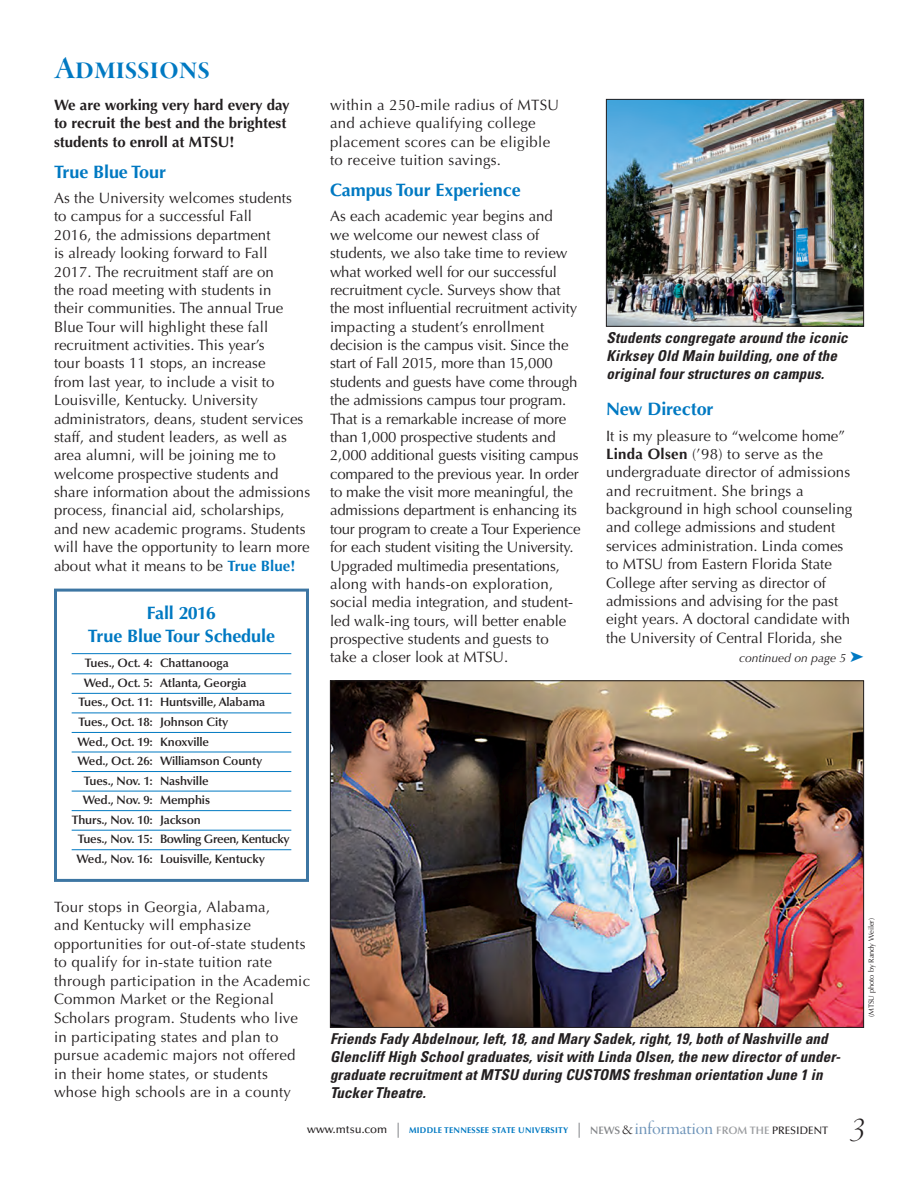
<style>
.page{position:relative;width:918px;height:1188px;background:#fff}
.page>*{position:absolute;margin:0;border:0;box-sizing:border-box;transform-origin:0 0}
.t1{font:36px "Garamond Premr Pro Lt It Disp";color:#231f20}
.t2{font:33px "Garamond Premr Pro Smbd Disp";letter-spacing:.005em;color:#0079c2}
.t3{font:700 18px/23px "Optima LT Std";letter-spacing:-.005em;color:#0079c2;text-align:center}
.t4{font:15px/18.5px "Optima LT Std";letter-spacing:.005em;color:#231f20}
.t5{font:italic 700 condensed 15px/18px "Univers";letter-spacing:.01em;color:#231f20}
.t6{font:700 15px/18.3px "Optima LT Std";color:#231f20}
.t7{font:600 12.15px "Optima LT Std";letter-spacing:-.01em;color:#231f20}
.t8{font:600 12.15px "Optima LT Std";letter-spacing:-.03em;color:#231f20}
.t9{font:italic 12px "Optima LT Std";color:#231f20}
.t10{font:700 8.4px "Optima LT Std";letter-spacing:.03em;color:#0079c2}
.t11{font:7.5px "Optima LT Std";letter-spacing:-.01em;color:#231f20}
.s1{font-weight:700;color:#0079c2}
.s2{font-weight:700}
.s3{color:#0079c2}
.s4{font-weight:500;font-size:11.4px;color:#231f20}
.s5{font-size:15px;color:#97999c}
.s6{font-weight:600;font-size:10.8px;color:#848689}
.s7{font-family:"Garamond Premr Pro Lt Disp";font-weight:400;font-size:15px;color:#231f20}
.s8{font-family:"Garamond Premr Pro Disp";font-weight:400;font-size:19.5px;color:#6e94b9}
.s9{font-weight:600;font-size:10.8px;color:#9b9da0}
.s10{font-weight:500;font-size:10.8px;color:#231f20}
</style>
<div class="page">
<hr style="left:72px;top:653px;width:219px;height:1px;background:#0079c2">
<hr style="left:72px;top:674px;width:219px;height:1px;background:#0079c2">
<hr style="left:72px;top:693px;width:219px;height:1px;background:#0079c2">
<hr style="left:72px;top:713px;width:219px;height:1px;background:#0079c2">
<hr style="left:72px;top:732px;width:219px;height:1px;background:#0079c2">
<hr style="left:72px;top:752px;width:219px;height:1px;background:#0079c2">
<hr style="left:72px;top:771px;width:219px;height:1px;background:#0079c2">
<hr style="left:72px;top:791px;width:219px;height:1px;background:#0079c2">
<hr style="left:72px;top:810px;width:219px;height:1px;background:#0079c2">
<hr style="left:72px;top:830px;width:219px;height:1px;background:#0079c2">
<hr style="left:72px;top:849px;width:219px;height:1px;background:#0079c2">
<div style="left:54px;top:589px;width:255px;height:293px;border:3px solid #3d76a3"></div>
<img style="left:608px;top:101px;width:254px;height:224px">
<div style="left:606px;top:99px;width:258px;height:228px;border:1px solid #231f20"></div>
<img style="left:332px;top:682px;width:530px;height:344px">
<h2 class="t2" style="left:54px;top:50px;width:157px">Admissions</h2>
<p class="t6" style="left:54px;top:96px;width:237px">We are working very hard every day to recruit the best and the brightest students to enroll at MTSU!</p>
<p class="t3" style="left:54px;top:161px;width:114px">True Blue Tour</p>
<p class="t4" style="left:54px;top:189px;width:258px">As the University welcomes students<br>to campus for a successful Fall<br>2016, the admissions department<br>is already looking forward to Fall<br>2017. The recruitment staff are on<br>the road meeting with students in<br>their communities. The annual True Blue Tour will highlight these fall recruitment activities. This year’s<br>tour boasts 11 stops, an increase<br>from last year, to include a visit to Louisville, Kentucky. University administrators, deans, student services staff, and student leaders, as well as area alumni, will be joining me to welcome prospective students and share information about the admissions process, financial aid, scholarships, and new academic programs. Students will have the opportunity to learn more about what it means to be <span class="s1">True Blue!</span></p>
<p class="t3" style="left:88px;top:602px;width:189px">Fall 2016<br>True Blue Tour Schedule</p>
<p class="t7" style="left:85px;top:656px;width:146px">Tues., Oct. 4: Chattanooga</p>
<p class="t7" style="left:84px;top:676px;width:165px">Wed., Oct. 5: Atlanta, Georgia</p>
<p class="t7" style="left:79px;top:695px;width:188px">Tues., Oct. 11: Huntsville, Alabama</p>
<p class="t7" style="left:79px;top:715px;width:151px">Tues., Oct. 18: Johnson City</p>
<p class="t7" style="left:78px;top:734px;width:133px">Wed., Oct. 19: Knoxville</p>
<p class="t7" style="left:78px;top:754px;width:186px">Wed., Oct. 26: Williamson County</p>
<p class="t7" style="left:84px;top:774px;width:126px">Tues., Nov. 1: Nashville</p>
<p class="t7" style="left:83px;top:793px;width:129px">Wed., Nov. 9: Memphis</p>
<p class="t7" style="left:72px;top:813px;width:131px">Thurs., Nov. 10: Jackson</p>
<p class="t8" style="left:78px;top:832px;width:214px">Tues., Nov. 15: Bowling Green, Kentucky</p>
<p class="t7" style="left:77px;top:852px;width:190px">Wed., Nov. 16: Louisville, Kentucky</p>
<p class="t4" style="left:54px;top:897px;width:258px">Tour stops in Georgia, Alabama,<br>and Kentucky will emphasize opportunities for out-of-state students to qualify for in-state tuition rate through participation in the Academic Common Market or the Regional Scholars program. Students who live in participating states and plan to pursue academic majors not offered in their home states, or students whose high schools are in a county</p>
<p class="t4" style="left:330px;top:96px;width:231px">within a 250-mile radius of MTSU and achieve qualifying college placement scores can be eligible to receive tuition savings.</p>
<p class="t3" style="left:330px;top:179px;width:192px">Campus Tour Experience</p>
<p class="t4" style="left:330px;top:207px;width:252px">As each academic year begins and<br>we welcome our newest class of students, we also take time to review what worked well for our successful recruitment cycle. Surveys show that the most influential recruitment activity impacting a student’s enrollment decision is the campus visit. Since the start of Fall 2015, more than 15,000 students and guests have come through the admissions campus tour program.<br>That is a remarkable increase of more than 1,000 prospective students and 2,000 additional guests visiting campus compared to the previous year. In order to make the visit more meaningful, the admissions department is enhancing its tour program to create a Tour Experience for each student visiting the University.<br>Upgraded multimedia presentations, along with hands-on exploration, social media integration, and student&shy;led walk-ing tours, will better enable prospective students and guests to<br>take a closer look at MTSU.</p>
<p class="t5" style="left:607px;top:328px;width:243px">Students congregate around the iconic<br>Kirksey Old Main building, one of the original four structures on campus.</p>
<p class="t3" style="left:606px;top:398px;width:109px">New Director</p>
<p class="t4" style="left:606px;top:426px;width:248px">It is my pleasure to “welcome home” <span class="s2">Linda Olsen</span> (’98) to serve as the undergraduate director of admissions and recruitment. She brings a background in high school counseling and college admissions and student services administration. Linda comes to MTSU from Eastern Florida State College after serving as director of admissions and advising for the past eight years. A doctoral candidate with the University of Central Florida, she</p>
<p class="t9" style="left:739px;top:651px;width:126px">continued on page 5 <span class="s3">➤</span></p>
<p class="t11" style="left:867px;top:1017px;width:100px;rotate:-90deg">(MTSU photo by Randy Weiler)</p>
<p class="t5" style="left:330px;top:1029px;width:512px">Friends Fady Abdelnour, left, 18, and Mary Sadek, right, 19, both of Nashville and Glencliff High School graduates, visit with Linda Olsen, the new director of under&shy;graduate recruitment at MTSU during CUSTOMS freshman orientation June 1 in Tucker Theatre.</p>
<p class="t10" style="left:307px;top:1125px;width:522px"><span class="s4">www.mtsu.com</span> <span class="s5">|</span> MIDDLE TENNESSEE STATE UNIVERSITY <span class="s5">|</span> <span class="s6">NEWS</span> <span class="s7">&amp;</span><span class="s8">information</span> <span class="s9">FROM THE</span> <span class="s10">PRESIDENT</span></p>
<h1 class="t1" style="left:850px;top:1110px;width:16px">3</h1>
</div>
